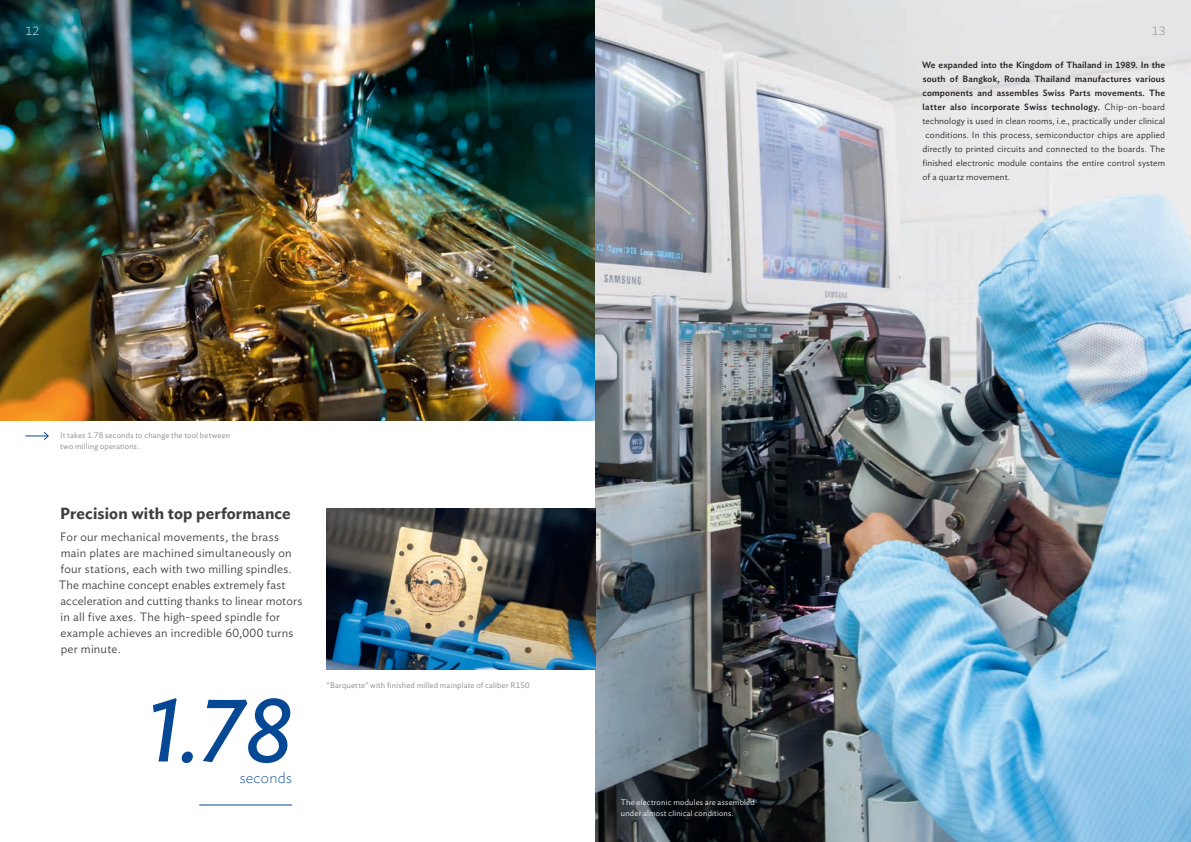
<style>
.page{position:relative;width:1191px;height:842px;background:#fff}
.page>*{position:absolute;margin:0;border:0;box-sizing:border-box;transform-origin:0 0}
.t1{font:italic 90px "Ideal Sans";color:#074894}
.t2{font:600 16px "Ideal Sans";letter-spacing:.01em;color:#3e3e3f}
.t3{font:200 15px "Ideal Sans";letter-spacing:.015em;color:#074894}
.t4{font:300 12px/16px "Ideal Sans";letter-spacing:.02em;color:#3e3e3f}
.t5{font:200 12px "Ideal Sans";color:#fff}
.t6{font:200 12px "Ideal Sans";color:#808285}
.t7{font:300 9px "Ideal Sans";letter-spacing:.015em;color:#231f20}
.t8{font:500 9px "Ideal Sans";letter-spacing:.02em;color:#231f20}
.t9{font:300 8px/11px "Ideal Sans";letter-spacing:.02em;color:#808285}
.t10{font:300 8px/11px "Ideal Sans";letter-spacing:.025em;color:#fff}
.s1{font-weight:300}
</style>
<div class="page">
<img style="left:0;top:0;width:595px;height:420px">
<img style="left:595px;top:0;width:596px;height:842px">
<img style="left:327px;top:508px;width:268px;height:162px">
<hr style="left:199px;top:804px;width:93px;height:1px;background:#074894">
<svg style="left:26px;top:432px;width:23px;height:8px"></svg>
<p class="t5" style="left:26px;top:22px;width:15px">12</p>
<p class="t6" style="left:1151px;top:22px;width:15px">13</p>
<p class="t9" style="left:60px;top:429px;width:171px">It takes 1.78 seconds to change the tool between two milling operations.</p>
<h2 class="t2" style="left:60px;top:501px;width:232px">Precision with top performance</h2>
<p class="t4" style="left:59px;top:528px;width:245px">For our mechanical movements, the brass main plates are machined simultaneously on four stations, each with two milling spindles.<br>The machine concept enables extremely fast acceleration and cutting thanks to linear motors in all five axes. The high-speed spindle for example achieves an incredible 60,000 turns per minute.</p>
<h1 class="t1" style="left:147px;top:662px;width:148px">1.78</h1>
<p class="t3" style="left:239px;top:767px;width:54px">seconds</p>
<p class="t9" style="left:327px;top:679px;width:204px">“Barquette” with finished milled mainplate of caliber R150</p>
<p class="t10" style="left:621px;top:796px;width:135px">The electronic modules are assembled under almost clinical conditions.</p>
<p class="t8" style="left:922px;top:58px;width:244px">We expanded into the Kingdom of Thailand in 1989. In the</p>
<p class="t8" style="left:922px;top:72px;width:244px">south of Bangkok, Ronda Thailand manufactures various</p>
<p class="t8" style="left:922px;top:86px;width:244px">components and assembles Swiss Parts movements. The</p>
<p class="t8" style="left:922px;top:100px;width:244px">latter also incorporate Swiss technology. <span class="s1">Chip-on-board</span></p>
<p class="t7" style="left:922px;top:114px;width:244px">technology is used in clean rooms, i.e., practically under clinical</p>
<p class="t7" style="left:925px;top:128px;width:241px">conditions. In this process, semiconductor chips are applied</p>
<p class="t7" style="left:922px;top:142px;width:244px">directly to printed circuits and connected to the boards. The</p>
<p class="t7" style="left:922px;top:156px;width:244px">finished electronic module contains the entire control system</p>
<p class="t7" style="left:922px;top:170px;width:89px">of a quartz movement.</p>
</div>
